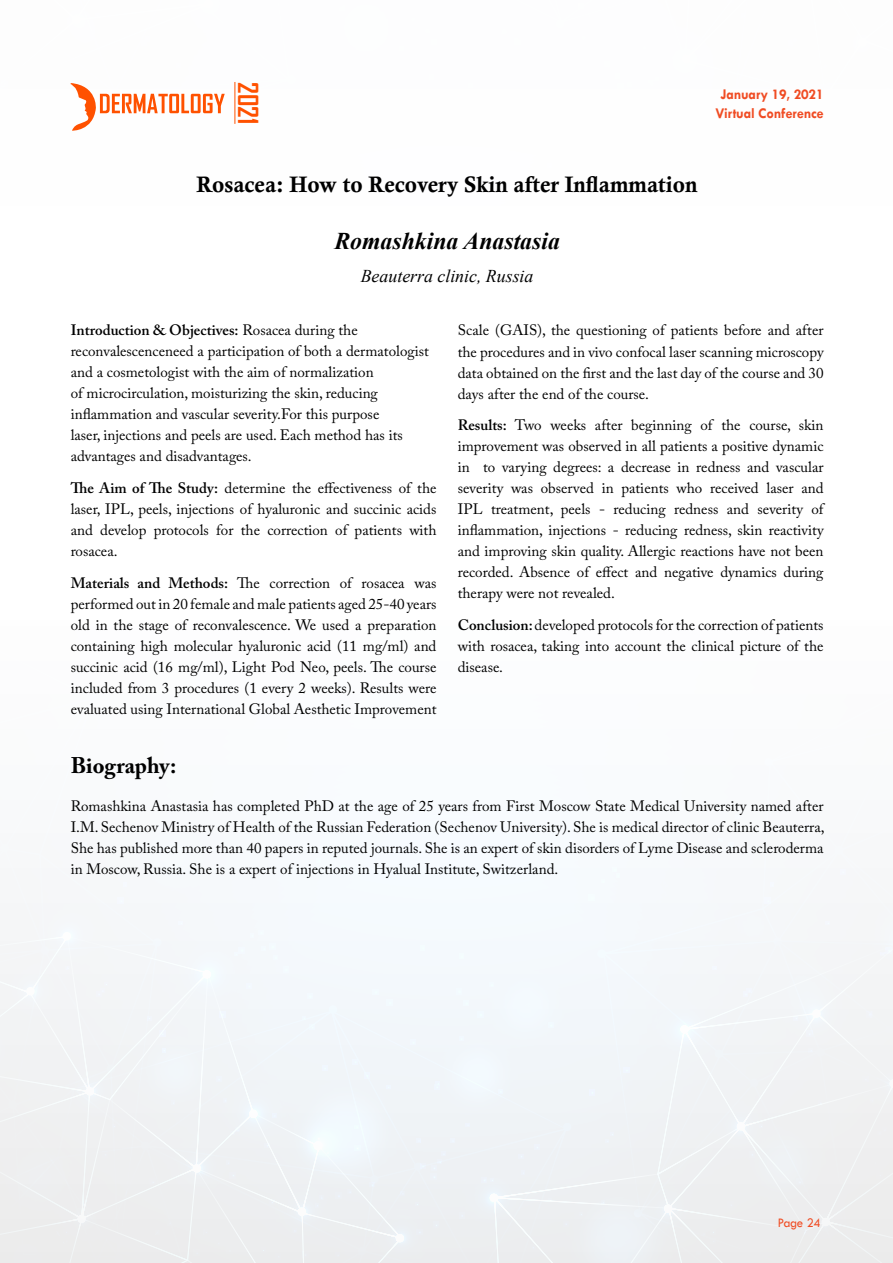
<style>
.page{position:relative;width:893px;height:1263px;background:#fff}
.page>*{position:absolute;margin:0;border:0;box-sizing:border-box;transform-origin:0 0}
.t1{font:700 26.4px "Agency FB";color:#ff5100}
.t2{font:italic 700 24px "Times New Roman";color:#000}
.t3{font:700 22.5px "Calisto MT Std";color:#000}
.t4{font:700 22.5px "Adobe Caslon Pro";color:#000}
.t5{font:italic 18px "Times New Roman";color:#000}
.t6{font:15px/21px "Adobe Caslon Pro";color:#000;text-align:justify}
.t7{font:700 15px/18.6px "Tw Cen";letter-spacing:-.01em;color:#f04c23;text-align:center;scale:.95 1}
.t8{font:13.5px "Tw Cen";letter-spacing:-.02em;color:#f04c23;scale:.95 1}
.s1{font-weight:600}
</style>
<div class="page">
<div style="left:0;top:621px;width:893px;height:642px;background:#f5f8fb"></div>
<svg style="left:70px;top:82px;width:166px;height:49px"></svg>
<h1 class="t1" style="left:263px;top:82px;width:43px;rotate:90deg">2021</h1>
<p class="t7" style="left:715px;top:85px;width:115px">January 19, 2021<br>Virtual Conference</p>
<h3 class="t3" style="left:197px;top:171px;width:503px">Rosacea: How to Recovery Skin after Inflammation</h3>
<h2 class="t2" style="left:334px;top:224px;width:227px">Romashkina Anastasia</h2>
<p class="t5" style="left:361px;top:263px;width:174px">Beauterra clinic, Russia</p>
<p class="t6" style="left:71px;top:320px;width:360px;text-align:left"><span class="s1">Introduction &amp; Objectives:</span> Rosacea during the reconvalescenceneed a participation of both a dermatologist and a cosmetologist with the aim of normalization<br>of microcirculation, moisturizing the skin, reducing inflammation and vascular severity.For this purpose<br>laser, injections and peels are used. Each method has its advantages and disadvantages.</p>
<p class="t6" style="left:71px;top:477px;width:367px"><span class="s1">The Aim of The Study:</span> determine the effectiveness of the laser, IPL, peels, injections of hyaluronic and succinic acids and develop protocols for the correction of patients with rosacea.</p>
<p class="t6" style="left:71px;top:572px;width:367px"><span class="s1">Materials and Methods:</span> The correction of rosacea was performed out in 20 female and male patients aged 25-40 years old in the stage of reconvalescence. We used a preparation containing high molecular hyaluronic acid (11 mg/ml) and succinic acid (16 mg/ml), Light Pod Neo, peels. The course included from 3 procedures (1 every 2 weeks). Results were evaluated using International Global Aesthetic Improvement</p>
<p class="t6" style="left:458px;top:320px;width:367px">Scale (GAIS), the questioning of patients before and after the procedures and in vivo confocal laser scanning microscopy data obtained on the first and the last day of the course and 30 days after the end of the course.</p>
<p class="t6" style="left:458px;top:414px;width:367px"><span class="s1">Results:</span> Two weeks after beginning of the course, skin improvement was observed in all patients a positive dynamic in to varying degrees: a decrease in redness and vascular severity was observed in patients who received laser and IPL treatment, peels - reducing redness and severity of inflammation, injections - reducing redness, skin reactivity and improving skin quality. Allergic reactions have not been recorded. Absence of effect and negative dynamics during therapy were not revealed.</p>
<p class="t6" style="left:458px;top:614px;width:367px"><span class="s1">Conclusion:</span> developed protocols for the correction of patients with rosacea, taking into account the clinical picture of the disease.</p>
<h3 class="t4" style="left:71px;top:752px;width:107px">Biography:</h3>
<p class="t6" style="left:71px;top:795px;width:755px">Romashkina Anastasia has completed PhD at the age of 25 years from First Moscow State Medical University named after I.M. Sechenov Ministry of Health of the Russian Federation (Sechenov University). She is medical director of clinic Beauterra, She has published more than 40 papers in reputed journals. She is an expert of skin disorders of Lyme Disease and scleroderma in Moscow, Russia. She is a expert of injections in Hyalual Institute, Switzerland.</p>
<p class="t8" style="left:778px;top:1214px;width:47px">Page 24</p>
</div>
